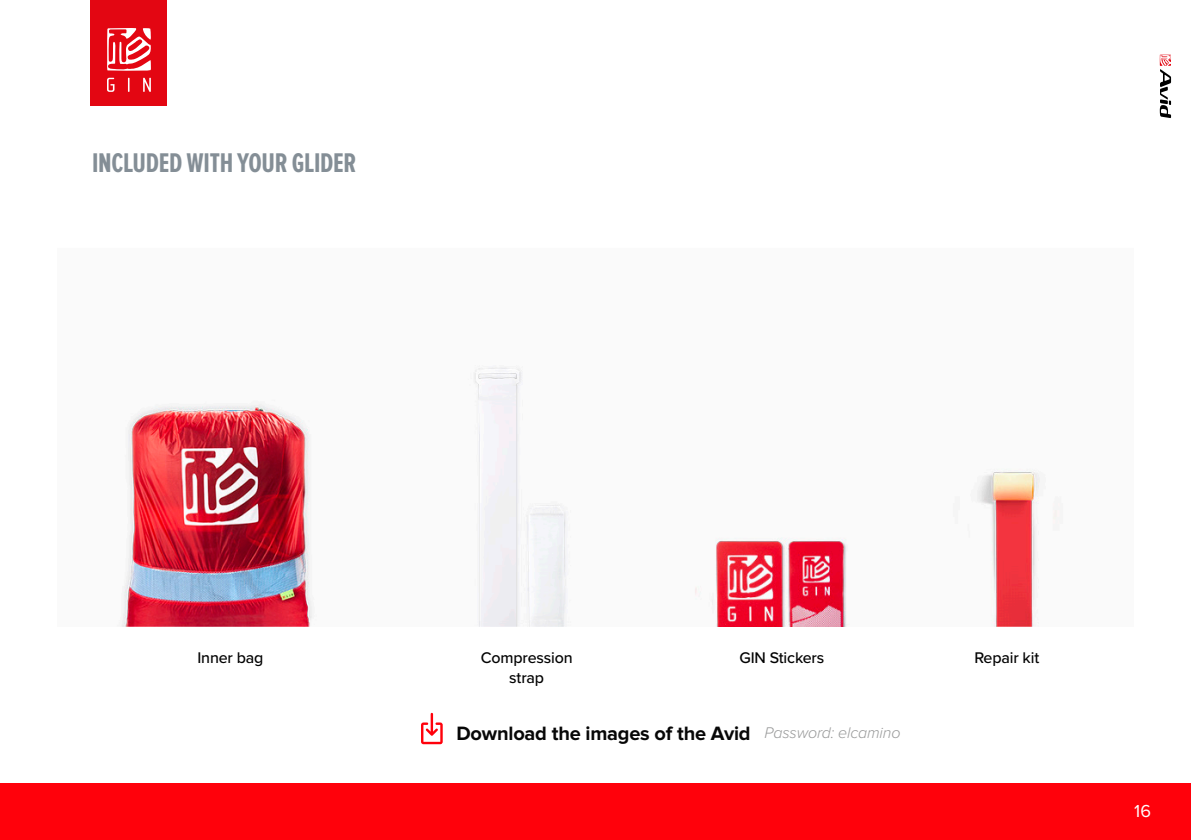
<style>
.page{position:relative;width:1191px;height:840px;background:#fff}
.page>*{position:absolute;margin:0;border:0;box-sizing:border-box;transform-origin:0 0}
.t1{font:700 28px "Proxima Nova Ex Cn";letter-spacing:-.01em;color:#848e96}
.t2{font:700 20px "Proxima Nova";letter-spacing:-.01em;color:#070707}
.t3{font:18px "Proxima Nova";color:#fff}
.t4{font:500 16px/20px "Proxima Nova";letter-spacing:-.01em;color:#020202;text-align:center}
.s1{font-weight:300;font-style:italic;font-size:16px;color:#999a9a}
</style>
<div class="page">
<div style="left:0;top:782px;width:1191px;height:57px;background:#ff010b"></div>
<div style="left:91px;top:0;width:76px;height:105px;background:#e30612"></div>
<svg style="left:107px;top:78px;width:44px;height:14px"></svg>
<svg style="left:107px;top:28px;width:44px;height:43px"></svg>
<svg style="left:1159px;top:55px;width:12px;height:63px"></svg>
<img style="left:121px;top:367px;width:937px;height:258px">
<svg style="left:421px;top:712px;width:22px;height:31px"></svg>
<h1 class="t1" style="left:92px;top:147px;width:266px">INCLUDED WITH YOUR GLIDER</h1>
<p class="t4" style="left:197px;top:646px;width:68px">Inner bag</p>
<p class="t4" style="left:481px;top:646px;width:93px">Compression strap</p>
<p class="t4" style="left:739px;top:646px;width:86px">GIN Stickers</p>
<p class="t4" style="left:974px;top:646px;width:66px">Repair kit</p>
<p class="t2" style="left:456px;top:723px;width:445px">Download the images of the Avid <span class="s1">Password: elcamino</span></p>
<p class="t3" style="left:1134px;top:802px;width:18px">16</p>
</div>
